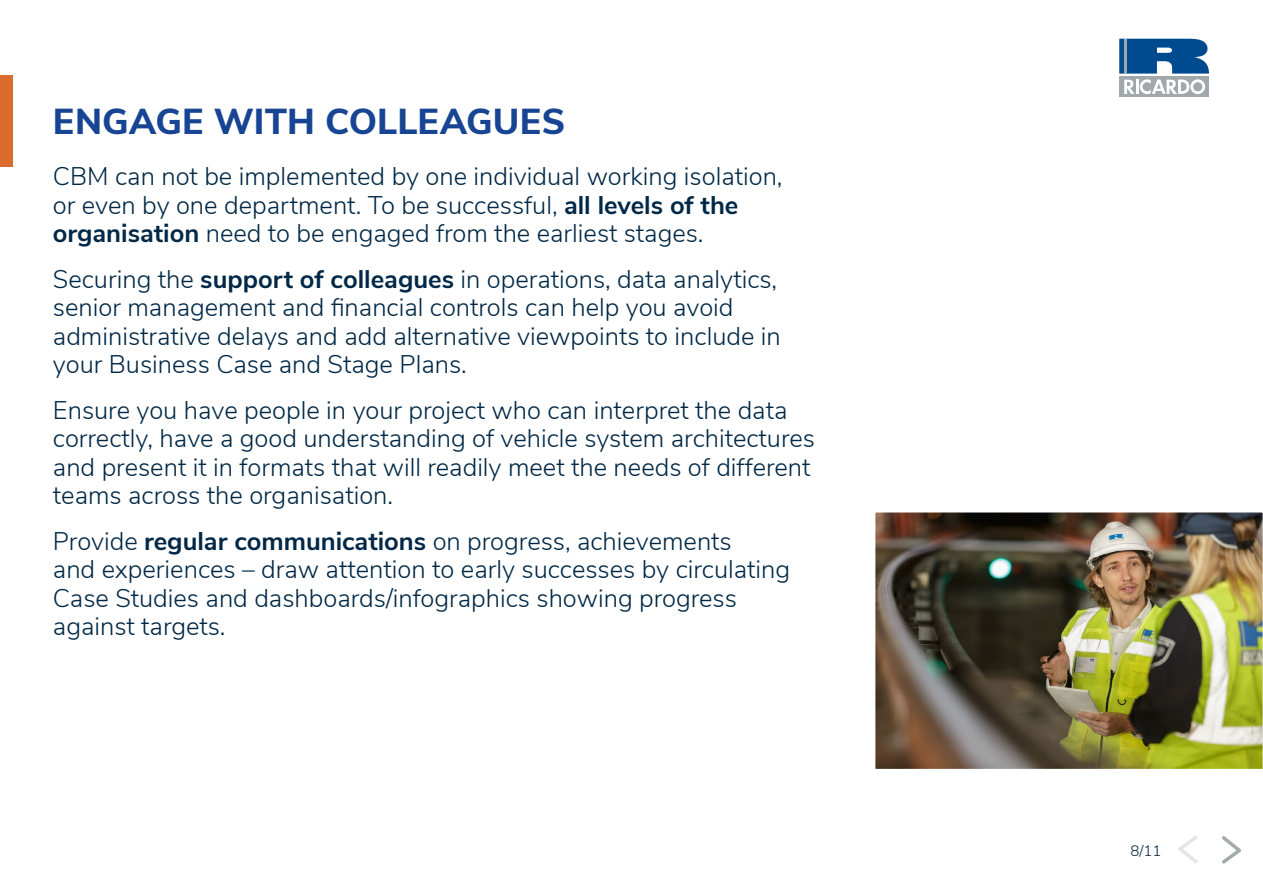
<style>
.page{position:relative;width:1263px;height:893px;background:#fff}
.page>*{position:absolute;margin:0;border:0;box-sizing:border-box;transform-origin:0 0}
.t1{font:800 36px "Nunito Sans";letter-spacing:.005em;color:#174594}
.t2{font:300 25.5px/28.5px "Nunito Sans";color:#002846}
.t3{font:300 15px "Nunito Sans";color:#002846}
.s1{font-weight:700}
</style>
<div class="page">
<svg style="left:1222px;top:836px;width:19px;height:28px"></svg>
<svg style="left:1178px;top:836px;width:20px;height:27px"></svg>
<div style="left:0;top:75px;width:13px;height:92px;background:#db6c2e"></div>
<div style="left:1119px;top:76px;width:90px;height:21px;background:#a1a8ab"></div>
<svg style="left:1119px;top:39px;width:90px;height:55px"></svg>
<img style="left:875px;top:512px;width:388px;height:257px">
<h1 class="t1" style="left:53px;top:95px;width:514px">ENGAGE WITH COLLEAGUES</h1>
<p class="t2" style="left:53px;top:160px;width:731px">CBM can not be implemented by one individual working isolation, or even by one department. To be successful, <span class="s1">all levels of the organisation</span> need to be engaged from the earliest stages.</p>
<p class="t2" style="left:53px;top:263px;width:729px">Securing the <span class="s1">support of colleagues</span> in operations, data analytics, senior management and financial controls can help you avoid administrative delays and add alternative viewpoints to include in your Business Case and Stage Plans.</p>
<p class="t2" style="left:53px;top:394px;width:764px">Ensure you have people in your project who can interpret the data correctly, have a good understanding of vehicle system architectures and present it in formats that will readily meet the needs of different teams across the organisation.</p>
<p class="t2" style="left:53px;top:525px;width:739px">Provide <span class="s1">regular communications</span> on progress, achievements<br>and experiences – draw attention to early successes by circulating Case Studies and dashboards/infographics showing progress against targets.</p>
<p class="t3" style="left:1130px;top:839px;width:33px">8/11</p>
</div>
